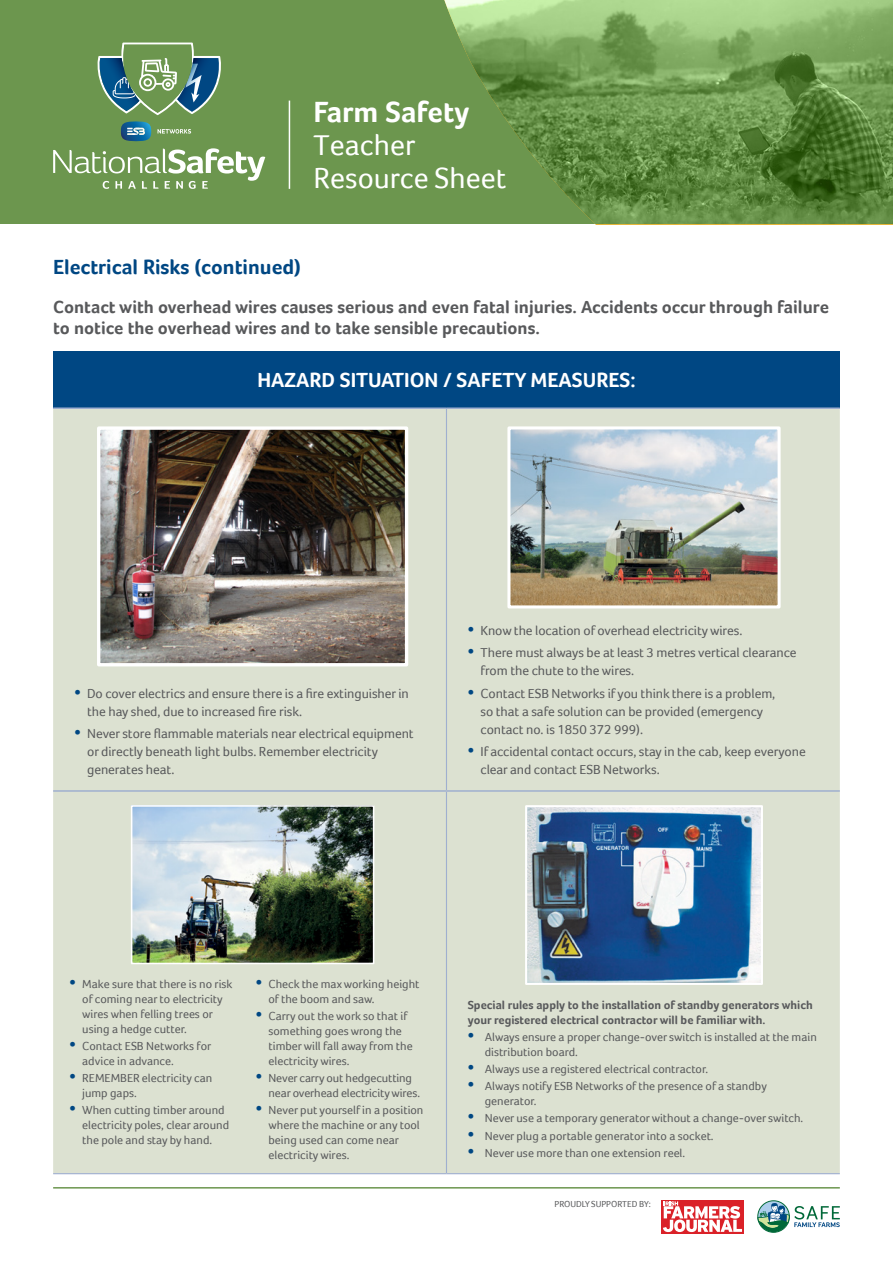
<style>
.page{position:relative;width:893px;height:1263px;background:#fff}
.page>*{position:absolute;margin:0;border:0;box-sizing:border-box;transform-origin:0 0}
.t1{font:30px/33px "Foco";color:#fff}
.t2{font:700 30px "Foco";color:#fff}
.t3{font:700 21px "Foco";color:#fff}
.t4{font:700 21px "Foco";color:#004783}
.t5{font:700 18px/21.6px "Foco";color:#58595b}
.t6{font:13.5px/18px "Foco";letter-spacing:-.005em;color:#58595b}
.t7{font:12px/15px "Foco";color:#58595b}
.t8{font:700 12px/15px "Foco";color:#58595b}
.t9{font:9px "Foco";color:#58595b}
.s1{font-weight:900;font-size:16.5px;color:#004783}
</style>
<div class="page">
<div style="left:0;top:0;width:893px;height:224px;background:#6c964e"></div>
<img style="left:444px;top:0;width:449px;height:224px">
<hr style="left:53px;top:1187px;width:787px;height:1px;background:#6c964e">
<div style="left:661px;top:1200px;width:83px;height:33px;background:#da2128"></div>
<svg style="left:663px;top:1201px;width:79px;height:31px"></svg>
<svg style="left:757px;top:1200px;width:83px;height:33px"></svg>
<svg style="left:53px;top:148px;width:212px;height:41px"></svg>
<svg style="left:121px;top:121px;width:30px;height:20px"></svg>
<svg style="left:158px;top:129px;width:33px;height:5px"></svg>
<svg style="left:97px;top:43px;width:124px;height:72px"></svg>
<div style="left:53px;top:351px;width:787px;height:57px;background:#004783"></div>
<div style="left:53px;top:409px;width:787px;height:764px;background:#dce1d1"></div>
<hr style="left:446px;top:409px;width:1px;height:381px;background:#9fafcf">
<hr style="left:446px;top:792px;width:1px;height:381px;background:#9fafcf">
<hr style="left:53px;top:1173px;width:393px;height:1px;background:#9fafcf">
<hr style="left:446px;top:1173px;width:394px;height:1px;background:#9fafcf">
<hr style="left:53px;top:407px;width:393px;height:2px;background:#9fafcf">
<hr style="left:446px;top:407px;width:394px;height:2px;background:#9fafcf">
<hr style="left:53px;top:790px;width:393px;height:2px;background:#9fafcf">
<hr style="left:446px;top:790px;width:394px;height:2px;background:#9fafcf">
<img style="left:101px;top:430px;width:303px;height:232px">
<div style="left:97px;top:426px;width:311px;height:240px;border:3px solid #fff"></div>
<hr style="left:289px;top:101px;width:1px;height:88px;background:#fff">
<img style="left:511px;top:430px;width:266px;height:174px">
<div style="left:507px;top:426px;width:274px;height:182px;border:3px solid #fff"></div>
<img style="left:134px;top:808px;width:237px;height:153px">
<div style="left:131px;top:805px;width:243px;height:159px;border:2px solid #fff"></div>
<img style="left:528px;top:808px;width:232px;height:174px">
<div style="left:525px;top:805px;width:238px;height:180px;border:2px solid #fff"></div>
<h1 class="t2" style="left:314px;top:94px;width:157px">Farm Safety</h1>
<h1 class="t1" style="left:314px;top:128px;width:194px">Teacher<br>Resource Sheet</h1>
<h2 class="t4" style="left:53px;top:254px;width:249px">Electrical Risks (continued)</h2>
<h3 class="t5" style="left:53px;top:295px;width:777px">Contact with overhead wires causes serious and even fatal injuries. Accidents occur through failure to notice the overhead wires and to take sensible precautions.</h3>
<h2 class="t3" style="left:257px;top:367px;width:380px">HAZARD SITUATION / SAFETY MEASURES:</h2>
<p class="t6" style="left:87px;top:684px;width:323px;text-indent:-13px"><span class="s1">•</span> Do cover electrics and ensure there is a fire extinguisher in the hay shed, due to increased fire risk.</p>
<p class="t6" style="left:87px;top:724px;width:328px;text-indent:-13px"><span class="s1">•</span> Never store flammable materials near electrical equipment or directly beneath light bulbs. Remember electricity generates heat.</p>
<p class="t6" style="left:468px;top:621px;width:276px"><span class="s1">•</span> Know the location of overhead electricity wires.</p>
<p class="t6" style="left:480px;top:644px;width:318px;text-indent:-13px"><span class="s1">•</span> There must always be at least 3 metres vertical clearance from the chute to the wires.</p>
<p class="t6" style="left:480px;top:684px;width:296px;text-indent:-13px"><span class="s1">•</span> Contact ESB Networks if you think there is a problem, so that a safe solution can be provided (emergency contact no. is 1850 372 999).</p>
<p class="t6" style="left:480px;top:742px;width:327px;text-indent:-13px"><span class="s1">•</span> If accidental contact occurs, stay in the cab, keep everyone clear and contact ESB Networks.</p>
<p class="t7" style="left:82px;top:976px;width:152px;text-indent:-13px"><span class="s1">•</span> Make sure that there is no risk of coming near to electricity wires when felling trees or using a hedge cutter.</p>
<p class="t7" style="left:82px;top:1038px;width:130px;text-indent:-13px"><span class="s1">•</span> Contact ESB Networks for advice in advance.</p>
<p class="t7" style="left:82px;top:1070px;width:131px;text-indent:-13px"><span class="s1">•</span> REMEMBER electricity can jump gaps.</p>
<p class="t7" style="left:82px;top:1102px;width:148px;text-indent:-13px"><span class="s1">•</span> When cutting timber around electricity poles, clear around the pole and stay by hand.</p>
<p class="t7" style="left:268px;top:976px;width:152px;text-indent:-13px"><span class="s1">•</span> Check the max working height of the boom and saw.</p>
<p class="t7" style="left:268px;top:1008px;width:146px;text-indent:-13px"><span class="s1">•</span> Carry out the work so that if something goes wrong the timber will fall away from the electricity wires.</p>
<p class="t7" style="left:268px;top:1070px;width:153px;text-indent:-13px"><span class="s1">•</span> Never carry out hedgecutting near overhead electricity wires.</p>
<p class="t7" style="left:268px;top:1102px;width:156px;text-indent:-13px"><span class="s1">•</span> Never put yourself in a position where the machine or any tool being used can come near electricity wires.</p>
<p class="t8" style="left:468px;top:997px;width:347px">Special rules apply to the installation of standby generators which your registered electrical contractor will be familiar with.</p>
<p class="t7" style="left:485px;top:1029px;width:334px;text-indent:-17px"><span class="s1">•</span> Always ensure a proper change-over switch is installed at the main distribution board.</p>
<p class="t7" style="left:468px;top:1061px;width:242px"><span class="s1">•</span> Always use a registered electrical contractor.</p>
<p class="t7" style="left:485px;top:1079px;width:284px;text-indent:-17px"><span class="s1">•</span> Always notify ESB Networks of the presence of a standby generator.</p>
<p class="t7" style="left:468px;top:1111px;width:337px"><span class="s1">•</span> Never use a temporary generator without a change-over switch.</p>
<p class="t7" style="left:468px;top:1128px;width:247px"><span class="s1">•</span> Never plug a portable generator into a socket.</p>
<p class="t7" style="left:468px;top:1145px;width:219px"><span class="s1">•</span> Never use more than one extension reel.</p>
<p class="t9" style="left:554px;top:1198px;width:98px">PROUDLY SUPPORTED BY:</p>
</div>
